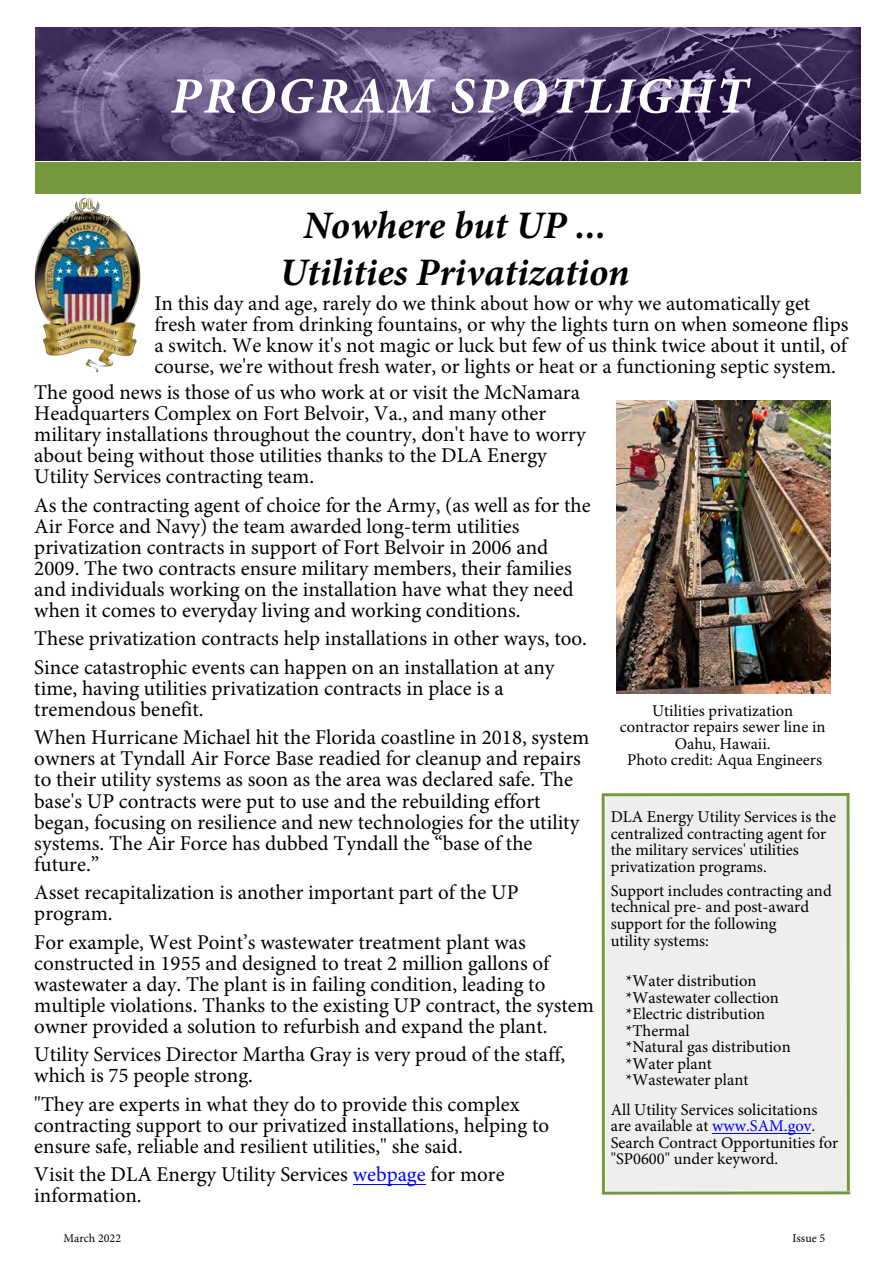
<style>
.page{position:relative;width:894px;height:1264px;background:#fff}
.page>*{position:absolute;margin:0;border:0;box-sizing:border-box;transform-origin:0 0}
.t1{font:italic 700 51px "Minion Pro";letter-spacing:.05em;color:#fff}
.t2{font:italic 700 39px/46.8px "Minion Pro";color:#000;text-align:center}
.t3{font:21px/21px "Minion Pro";color:#000}
.t4{font:16.5px/16.5px "Minion Pro";color:#000}
.t5{font:12px "Minion Pro";color:#000}
.s1{color:#00f}
</style>
<div class="page">
<img style="left:35px;top:28px;width:825px;height:133px">
<img style="left:616px;top:400px;width:214px;height:293px">
<div style="left:35px;top:162px;width:825px;height:32px;background:#74993c"></div>
<hr style="left:353px;top:1183px;width:72px;height:1px;background:#00f">
<div style="left:601px;top:792px;width:249px;height:402px;background:#eeefec"></div>
<img style="left:34px;top:197px;width:107px;height:176px">
<h1 class="t1" style="left:171px;top:60px;width:578px">PROGRAM SPOTLIGHT</h1>
<h2 class="t2" style="left:279px;top:201px;width:351px">Nowhere but UP ...<br>Utilities Privatization</h2>
<p class="t3" style="left:154px;top:293px;width:695px">In this day and age, rarely do we think about how or why we automatically get fresh water from drinking fountains, or why the lights turn on when someone flips a switch. We know it's not magic or luck but few of us think twice about it until, of course, we're without fresh water, or lights or heat or a functioning septic system.</p>
<p class="t3" style="left:34px;top:382px;width:552px">The good news is those of us who work at or visit the McNamara Headquarters Complex on Fort Belvoir, Va., and many other military installations throughout the country, don't have to worry about being without those utilities thanks to the DLA Energy Utility Services contracting team.</p>
<p class="t3" style="left:34px;top:495px;width:557px">As the contracting agent of choice for the Army, (as well as for the Air Force and Navy) the team awarded long-term utilities privatization contracts in support of Fort Belvoir in 2006 and 2009. The two contracts ensure military members, their families and individuals working on the installation have what they need when it comes to everyday living and working conditions.</p>
<p class="t3" style="left:34px;top:624px;width:554px;line-height:28.5px">These privatization contracts help installations in other ways, too.<br>Since catastrophic events can happen on an installation at any</p>
<p class="t3" style="left:34px;top:678px;width:471px">time, having utilities privatization contracts in place is a tremendous benefit.</p>
<p class="t3" style="left:34px;top:727px;width:556px">When Hurricane Michael hit the Florida coastline in 2018, system owners at Tyndall Air Force Base readied for cleanup and repairs to their utility systems as soon as the area was declared safe. The base's UP contracts were put to use and the rebuilding effort began, focusing on resilience and new technologies for the utility systems. The Air Force has dubbed Tyndall the “base of the future.”</p>
<p class="t3" style="left:34px;top:882px;width:485px">Asset recapitalization is another important part of the UP program.</p>
<p class="t3" style="left:34px;top:931px;width:561px">For example, West Point’s wastewater treatment plant was constructed in 1955 and designed to treat 2 million gallons of wastewater a day. The plant is in failing condition, leading to multiple violations. Thanks to the existing UP contract, the system owner provided a solution to refurbish and expand the plant.</p>
<p class="t3" style="left:34px;top:1044px;width:532px">Utility Services Director Martha Gray is very proud of the staff, which is 75 people strong.</p>
<p class="t3" style="left:34px;top:1093px;width:516px">"They are experts in what they do to provide this complex contracting support to our privatized installations, helping to ensure safe, reliable and resilient utilities," she said.</p>
<p class="t3" style="left:34px;top:1164px;width:471px">Visit the DLA Energy Utility Services <span class="s1">webpage</span> for more information.</p>
<p class="t5" style="left:63px;top:1229px;width:59px">March 2022</p>
<p class="t5" style="left:792px;top:1229px;width:34px">Issue 5</p>
<p class="t4" style="left:619px;top:702px;width:207px;text-align:center">Utilities privatization contractor repairs sewer line in<br>Oahu, Hawaii.<br>Photo credit: Aqua Engineers</p>
<p class="t4" style="left:610px;top:809px;width:227px">DLA Energy Utility Services is the centralized contracting agent for the military services' utilities privatization programs.</p>
<p class="t4" style="left:610px;top:882px;width:222px">Support includes contracting and technical pre- and post-award support for the following<br>utility systems:</p>
<p class="t4" style="left:625px;top:972px;width:166px">*Water distribution *Wastewater collection *Electric distribution *Thermal<br>*Natural gas distribution *Water plant *Wastewater plant</p>
<p class="t4" style="left:610px;top:1101px;width:229px">All Utility Services solicitations are available at <span class="s1">www.SAM.gov</span>.<br>Search Contract Opportunities for "SP0600" under keyword.</p>
</div>
